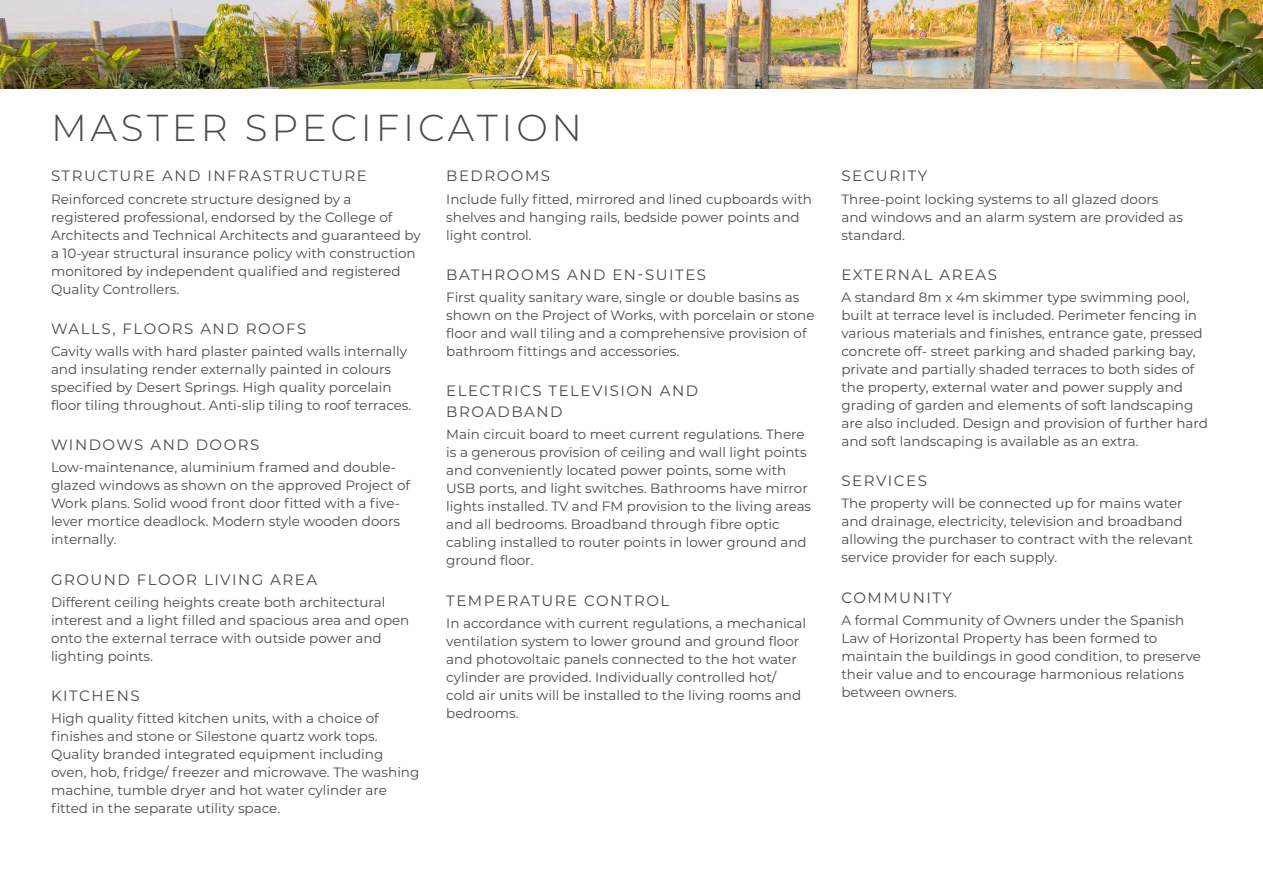
<style>
.page{position:relative;width:1263px;height:893px;background:#fff}
.page>*{position:absolute;margin:0;border:0;box-sizing:border-box;transform-origin:0 0}
.t1{font:300 37.5px "Montserrat";letter-spacing:.1em;color:#4a4a49}
.t2{font:15px/21px "Montserrat";letter-spacing:.1em;color:#4a4a49}
.t3{font:13.5px/18px "Montserrat";color:#4a4a49}
</style>
<div class="page">
<img style="left:0;top:0;width:1263px;height:88px">
<h1 class="t1" style="left:51px;top:103px;width:533px">MASTER SPECIFICATION</h1>
<p class="t2" style="left:51px;top:165px;width:317px">STRUCTURE AND INFRASTRUCTURE</p>
<p class="t3" style="left:51px;top:189px;width:371px">Reinforced concrete structure designed by a registered professional, endorsed by the College of Architects and Technical Architects and guaranteed by a 10-year structural insurance policy with construction monitored by independent qualified and registered Quality Controllers.</p>
<p class="t2" style="left:51px;top:317px;width:257px">WALLS, FLOORS AND ROOFS</p>
<p class="t3" style="left:51px;top:342px;width:362px">Cavity walls with hard plaster painted walls internally and insulating render externally painted in colours specified by Desert Springs. High quality porcelain floor tiling throughout. Anti-slip tiling to roof terraces.</p>
<p class="t2" style="left:51px;top:434px;width:210px">WINDOWS AND DOORS</p>
<p class="t3" style="left:51px;top:458px;width:361px">Low-maintenance, aluminium framed and double&shy;glazed windows as shown on the approved Project of Work plans. Solid wood front door fitted with a five&shy;lever mortice deadlock. Modern style wooden doors internally.</p>
<p class="t2" style="left:51px;top:568px;width:268px">GROUND FLOOR LIVING AREA</p>
<p class="t3" style="left:51px;top:593px;width:360px">Different ceiling heights create both architectural interest and a light filled and spacious area and open onto the external terrace with outside power and lighting points.</p>
<p class="t2" style="left:51px;top:685px;width:90px">KITCHENS</p>
<p class="t3" style="left:51px;top:709px;width:370px">High quality fitted kitchen units, with a choice of finishes and stone or Silestone quartz work tops.<br>Quality branded integrated equipment including oven, hob, fridge/ freezer and microwave. The washing machine, tumble dryer and hot water cylinder are fitted in the separate utility space.</p>
<p class="t2" style="left:446px;top:165px;width:105px">BEDROOMS</p>
<p class="t3" style="left:446px;top:189px;width:367px">Include fully fitted, mirrored and lined cupboards with shelves and hanging rails, bedside power points and light control.</p>
<p class="t2" style="left:446px;top:263px;width:261px">BATHROOMS AND EN-SUITES</p>
<p class="t3" style="left:446px;top:288px;width:370px">First quality sanitary ware, single or double basins as shown on the Project of Works, with porcelain or stone floor and wall tiling and a comprehensive provision of bathroom fittings and accessories.</p>
<p class="t2" style="left:446px;top:380px;width:253px">ELECTRICS TELEVISION AND<br>BROADBAND</p>
<p class="t3" style="left:446px;top:425px;width:366px">Main circuit board to meet current regulations. There is a generous provision of ceiling and wall light points and conveniently located power points, some with USB ports, and light switches. Bathrooms have mirror lights installed. TV and FM provision to the living areas and all bedrooms. Broadband through fibre optic cabling installed to router points in lower ground and ground floor.</p>
<p class="t2" style="left:446px;top:589px;width:225px">TEMPERATURE CONTROL</p>
<p class="t3" style="left:446px;top:614px;width:361px">In accordance with current regulations, a mechanical ventilation system to lower ground and ground floor and photovoltaic panels connected to the hot water cylinder are provided. Individually controlled hot/ cold air units will be installed to the living rooms and bedrooms.</p>
<p class="t2" style="left:841px;top:165px;width:87px">SECURITY</p>
<p class="t3" style="left:841px;top:189px;width:343px">Three-point locking systems to all glazed doors and windows and an alarm system are provided as standard.</p>
<p class="t2" style="left:841px;top:263px;width:157px">EXTERNAL AREAS</p>
<p class="t3" style="left:841px;top:288px;width:368px">A standard 8m x 4m skimmer type swimming pool, built at terrace level is included. Perimeter fencing in various materials and finishes, entrance gate, pressed concrete off- street parking and shaded parking bay, private and partially shaded terraces to both sides of the property, external water and power supply and grading of garden and elements of soft landscaping are also included. Design and provision of further hard and soft landscaping is available as an extra.</p>
<p class="t2" style="left:841px;top:470px;width:87px">SERVICES</p>
<p class="t3" style="left:841px;top:494px;width:353px">The property will be connected up for mains water and drainage, electricity, television and broadband allowing the purchaser to contract with the relevant service provider for each supply.</p>
<p class="t2" style="left:841px;top:586px;width:112px">COMMUNITY</p>
<p class="t3" style="left:841px;top:611px;width:361px">A formal Community of Owners under the Spanish Law of Horizontal Property has been formed to maintain the buildings in good condition, to preserve their value and to encourage harmonious relations between owners.</p>
</div>
